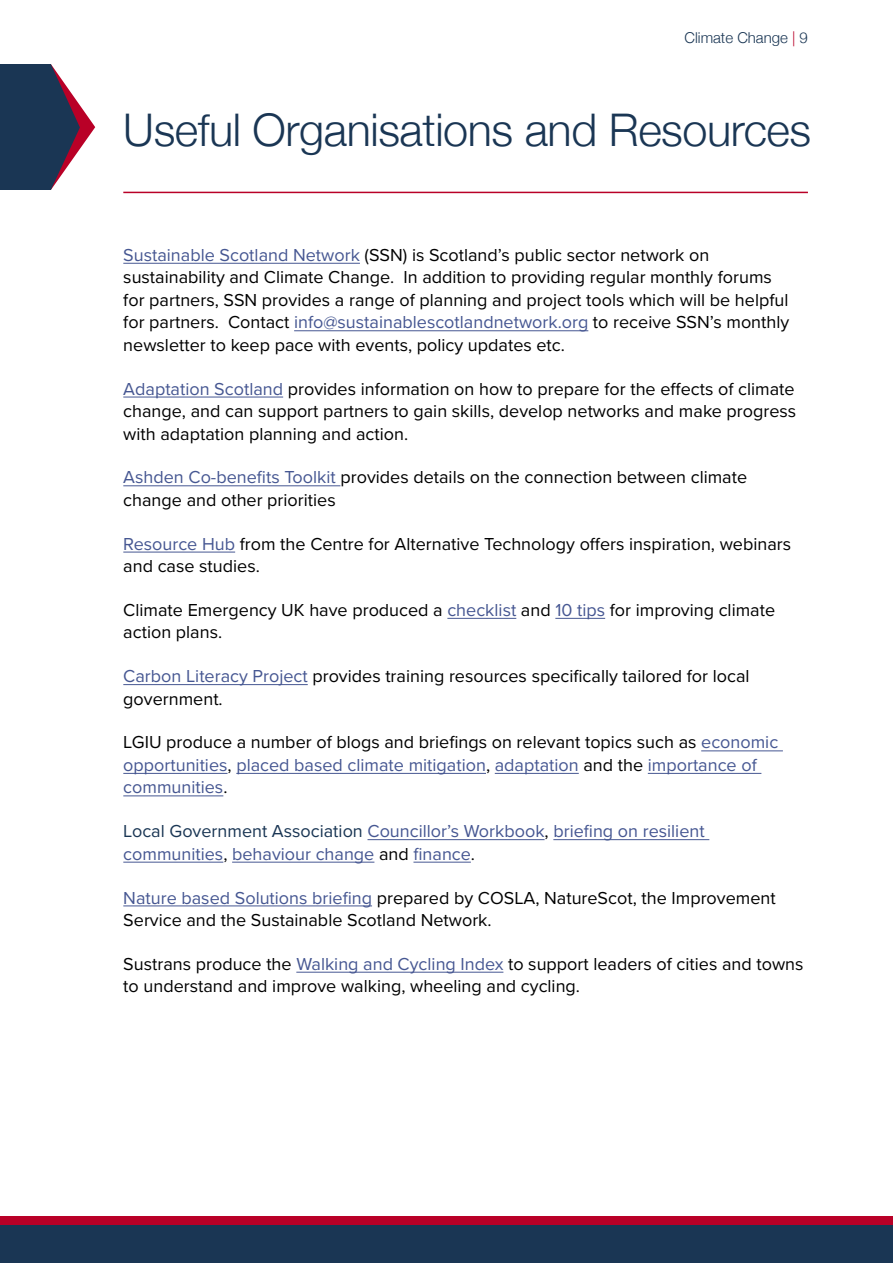
<style>
.page{position:relative;width:893px;height:1263px;background:#fff}
.page>*{position:absolute;margin:0;border:0;box-sizing:border-box;transform-origin:0 0}
.t1{font:300 45px "Helvetica Neue";letter-spacing:-.01em;color:#1a3654}
.body_text{font:18px/22.5px "Proxima Nova";color:#000}
.body_text-2{font:18px/22.5px "Proxima Nova";color:#465792}
.t2{font:300 15px "Helvetica Neue";color:#1a3654}
.s1{color:#b90027}
.s2{color:#465792}
.s3{color:#000}
.s4{color:#1a3654}
</style>
<div class="page">
<div style="left:0;top:1225px;width:893px;height:38px;background:#1a3654"></div>
<div style="left:0;top:1216px;width:893px;height:9px;background:#b90027"></div>
<hr style="left:123px;top:192px;width:685px;height:1px;background:#b90027">
<div style="left:0;top:64px;width:51px;height:126px;background:#1a3654"></div>
<svg style="left:51px;top:64px;width:44px;height:126px"></svg>
<hr style="left:123px;top:263px;width:237px;height:1px;background:#465792">
<hr style="left:294px;top:330px;width:294px;height:1px;background:#465792">
<hr style="left:123px;top:397px;width:160px;height:1px;background:#465792">
<hr style="left:123px;top:485px;width:217px;height:1px;background:#465792">
<hr style="left:123px;top:552px;width:112px;height:1px;background:#465792">
<hr style="left:447px;top:618px;width:69px;height:1px;background:#465792">
<hr style="left:555px;top:618px;width:50px;height:1px;background:#465792">
<hr style="left:123px;top:684px;width:185px;height:1px;background:#465792">
<hr style="left:701px;top:751px;width:82px;height:1px;background:#465792">
<hr style="left:123px;top:773px;width:105px;height:1px;background:#465792">
<hr style="left:236px;top:773px;width:250px;height:1px;background:#465792">
<hr style="left:495px;top:773px;width:84px;height:1px;background:#465792">
<hr style="left:648px;top:773px;width:113px;height:1px;background:#465792">
<hr style="left:123px;top:796px;width:100px;height:1px;background:#465792">
<hr style="left:367px;top:839px;width:178px;height:1px;background:#465792">
<hr style="left:553px;top:839px;width:156px;height:1px;background:#465792">
<hr style="left:123px;top:862px;width:100px;height:1px;background:#465792">
<hr style="left:232px;top:862px;width:142px;height:1px;background:#465792">
<hr style="left:413px;top:862px;width:58px;height:1px;background:#465792">
<hr style="left:123px;top:906px;width:249px;height:1px;background:#465792">
<hr style="left:296px;top:972px;width:207px;height:1px;background:#465792">
<p class="t2" style="left:685px;top:26px;width:125px">Climate Change <span class="s1">|</span> 9</p>
<p class="t1" style="left:123px;top:93px;width:689px">Useful Organisations and Resources</p>
<p class="body_text" style="left:123px;top:243px;width:667px"><span class="s2">Sustainable Scotland Network</span> (SSN) is Scotland’s public sector network on sustainability and Climate Change. In addition to providing regular monthly forums for partners, SSN provides a range of planning and project tools which will be helpful for partners. Contact <span class="s2">info@sustainablescotlandnetwork.org</span> to receive SSN’s monthly newsletter to keep pace with events, policy updates etc.</p>
<p class="body_text" style="left:123px;top:377px;width:674px;text-align:justify"><span class="s2">Adaptation Scotland</span> provides information on how to prepare for the effects of climate change, and can support partners to gain skills, develop networks and make progress with adaptation planning and action.</p>
<p class="body_text" style="left:123px;top:465px;width:625px"><span class="s2">Ashden Co-benefits Toolkit</span> provides details on the connection between climate change and other priorities</p>
<p class="body_text" style="left:123px;top:532px;width:669px"><span class="s2">Resource Hub</span> from the Centre for Alternative Technology offers inspiration, webinars and case studies.</p>
<p class="body_text" style="left:123px;top:598px;width:653px">Climate Emergency UK have produced a <span class="s2">checklist</span> and <span class="s2">10 tips</span> for improving climate action plans.</p>
<p class="body_text" style="left:123px;top:664px;width:628px"><span class="s2">Carbon Literacy Project</span> provides training resources specifically tailored for local government.</p>
<p class="body_text-2" style="left:123px;top:730px;width:656px"><span class="s3">LGIU produce a number of blogs and briefings on relevant topics such as</span> economic opportunities<span class="s3">,</span> placed based climate mitigation<span class="s3">,</span> adaptation <span class="s3">and the</span> importance of communities<span class="s3">.</span></p>
<p class="body_text-2" style="left:123px;top:819px;width:583px"><span class="s4">Local Government Association</span> Councillor’s Workbook<span class="s3">,</span> briefing on resilient communities<span class="s3">,</span> behaviour change <span class="s3">and</span> finance<span class="s3">.</span></p>
<p class="body_text" style="left:123px;top:885px;width:654px"><span class="s2">Nature based Solutions briefing</span> prepared by COSLA, NatureScot, the Improvement<br>Service and the Sustainable Scotland Network.</p>
<p class="body_text" style="left:123px;top:952px;width:682px">Sustrans produce the <span class="s2">Walking and Cycling Index</span> to support leaders of cities and towns to understand and improve walking, wheeling and cycling.</p>
</div>
